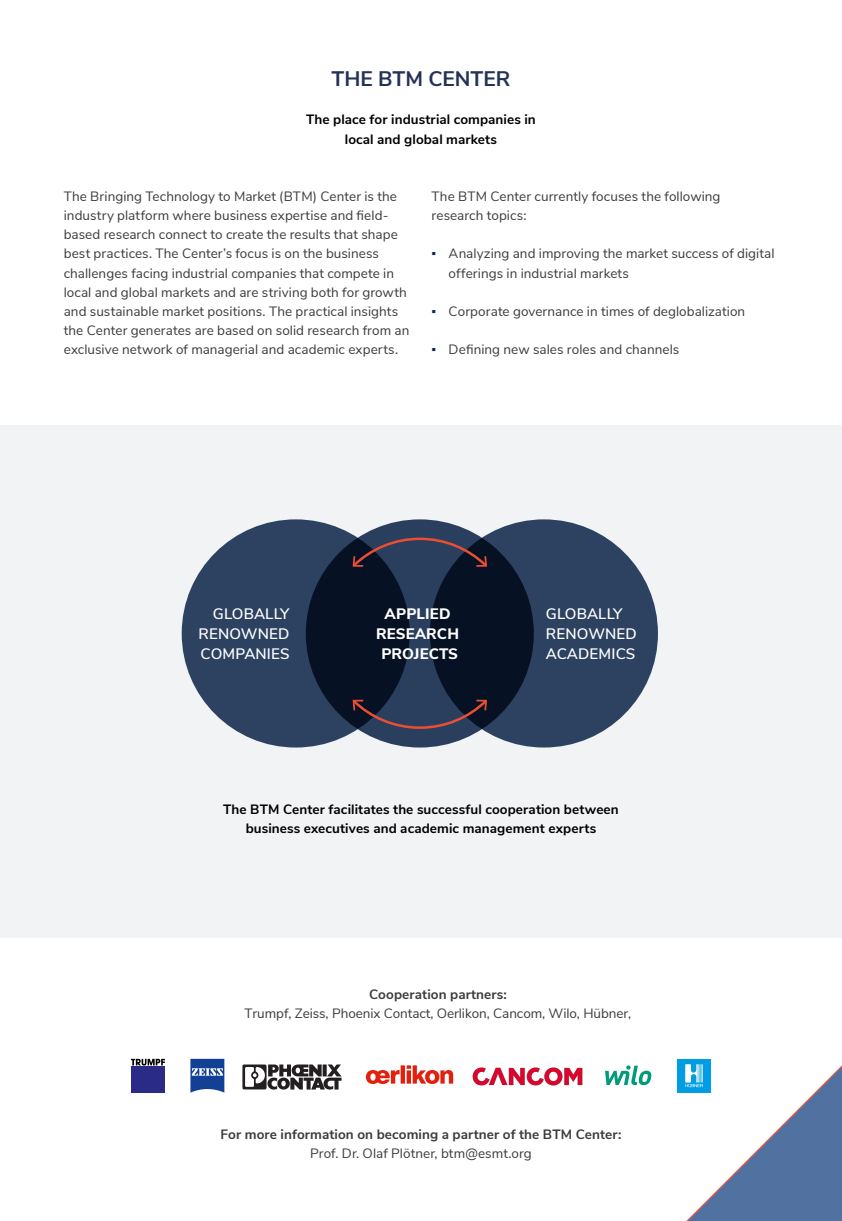
<style>
.page{position:relative;width:842px;height:1221px;background:#fff}
.page>*{position:absolute;margin:0;border:0;box-sizing:border-box;transform-origin:0 0}
.t1{font:700 21px "Nunito Sans";color:#233255}
.t2{font:600 15.15px/20.1px "Nunito Sans";letter-spacing:.01em;color:#fff;text-align:justify}
.t3{font:800 15.15px/20.1px "Nunito Sans";letter-spacing:.01em;color:#fff;text-align:center}
.t4{font:13.5px/19.2px "Nunito Sans";letter-spacing:.005em;color:#3b3b39}
.t5{font:700 13.5px/19.2px "Nunito Sans";letter-spacing:.005em;color:#000;text-align:center}
.t6{font:700 13.5px "Nunito Sans";letter-spacing:.01em;color:#3b3b39}
.s1{font-family:"Arial";color:#112449}
</style>
<div class="page">
<div style="left:0;top:425px;width:842px;height:513px;background:#f1f3f5"></div>
<div style="left:182px;top:519px;width:228px;height:228px;background:#2c4260;border-radius:50%"></div>
<div style="left:430px;top:519px;width:228px;height:228px;background:#2c4260;border-radius:50%"></div>
<svg style="left:306px;top:519px;width:228px;height:228px;background:#0f1b30"></svg>
<svg style="left:350px;top:697px;width:139px;height:33px;background:#303247"></svg>
<svg style="left:350px;top:536px;width:139px;height:33px;background:#313348"></svg>
<svg style="left:366px;top:1065px;width:87px;height:18px"></svg>
<svg style="left:190px;top:1058px;width:34px;height:34px"></svg>
<div style="left:131px;top:1066px;width:34px;height:26px;background:#2a2b86"></div>
<svg style="left:131px;top:1058px;width:34px;height:7px"></svg>
<svg style="left:605px;top:1065px;width:46px;height:20px"></svg>
<svg style="left:677px;top:1059px;width:165px;height:161px"></svg>
<img style="left:242px;top:1064px;width:100px;height:26px">
<img style="left:472px;top:1067px;width:110px;height:18px">
<h1 class="t1" style="left:332px;top:63px;width:180px">THE BTM CENTER</h1>
<p class="t5" style="left:306px;top:109px;width:231px">The place for industrial companies in local and global markets</p>
<p class="t4" style="left:64px;top:186px;width:347px">The Bringing Technology to Market (BTM) Center is the industry platform where business expertise and field&shy;based research connect to create the results that shape best practices. The Center’s focus is on the business challenges facing industrial companies that compete in local and global markets and are striving both for growth and sustainable market positions. The practical insights the Center generates are based on solid research from an exclusive network of managerial and academic experts.</p>
<p class="t4" style="left:432px;top:186px;width:290px">The BTM Center currently focuses the following research topics:</p>
<p class="t4" style="left:449px;top:243px;width:327px;text-indent:-17px"><span class="s1">▪</span> Analyzing and improving the market success of digital offerings in industrial markets</p>
<p class="t4" style="left:432px;top:301px;width:315px"><span class="s1">▪</span> Corporate governance in times of deglobalization</p>
<p class="t4" style="left:432px;top:339px;width:249px"><span class="s1">▪</span> Defining new sales roles and channels</p>
<p class="t2" style="left:198px;top:602px;width:93px;text-indent:14px">GLOBALLY RENOWNED COMPANIES</p>
<p class="t3" style="left:376px;top:602px;width:84px">APPLIED<br>RESEARCH<br>PROJECTS</p>
<p class="t2" style="left:546px;top:602px;width:93px;text-align:left">GLOBALLY<br>RENOWNED<br>ACADEMICS</p>
<p class="t5" style="left:223px;top:798px;width:397px">The BTM Center facilitates the successful cooperation between business executives and academic management experts</p>
<p class="t6" style="left:369px;top:984px;width:139px">Cooperation partners:</p>
<p class="t4" style="left:245px;top:1002px;width:388px">Trumpf, Zeiss, Phoenix Contact, Oerlikon, Cancom, Wilo, Hübner,</p>
<p class="t6" style="left:220px;top:1124px;width:402px">For more information on becoming a partner of the BTM Center:</p>
<p class="t4" style="left:310px;top:1142px;width:223px">Prof. Dr. Olaf Plötner, btm@esmt.org</p>
</div>
